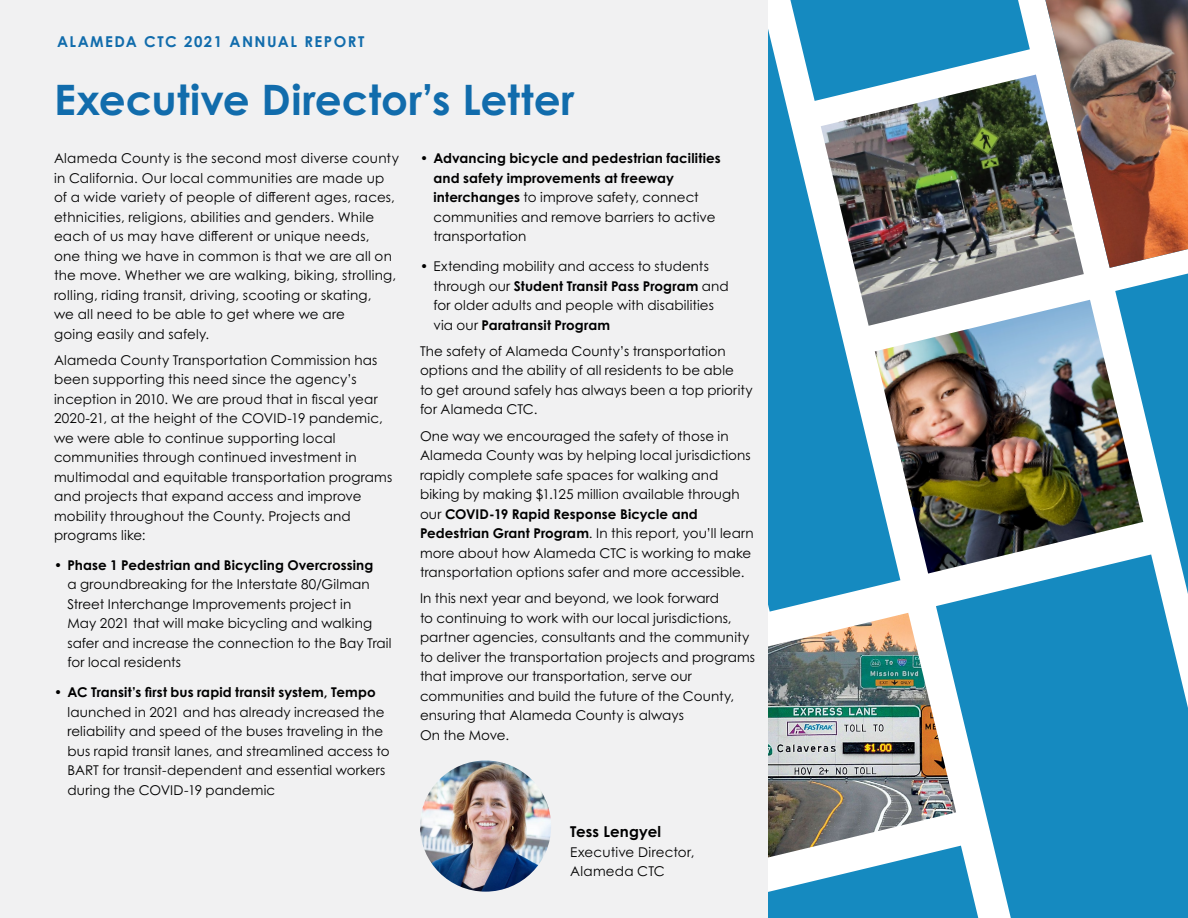
<style>
.page{position:relative;width:1188px;height:918px;background:#fff}
.page>*{position:absolute;margin:0;border:0;box-sizing:border-box;transform-origin:0 0}
.t1{font:700 42px "Century Gothic Pro";color:#116cac}
.t2{font:700 15px "Century Gothic Pro";letter-spacing:.1em;color:#116cac}
.t3{font:700 15px "Century Gothic Pro";letter-spacing:.01em;color:#000}
.t4{font:13.5px/19.5px "Century Gothic Pro";letter-spacing:.01em;color:#000}
.t5{font:700 13.5px/19.5px "Century Gothic Pro";letter-spacing:.01em;color:#000}
.s1{font-weight:400}
.s2{font-weight:700}
</style>
<div class="page">
<img style="left:900px;top:75px;width:184px;height:225px">
<svg style="left:936px;top:574px;width:252px;height:344px;background:#2e96c6"></svg>
<svg style="left:768px;top:846px;width:210px;height:72px"></svg>
<img style="left:768px;top:613px;width:188px;height:251px">
<svg style="left:1115px;top:274px;width:73px;height:320px"></svg>
<svg style="left:768px;top:29px;width:132px;height:583px;fill:#158ac0"></svg>
<img style="left:1045px;top:0;width:143px;height:268px">
<img style="left:875px;top:300px;width:268px;height:274px">
<div style="left:0;top:0;width:768px;height:918px;background:#f1f1f2"></div>
<img style="left:420px;top:761px;width:131px;height:131px;border-radius:66px">
<svg style="left:790px;top:0;width:240px;height:101px"></svg>
<p class="t2" style="left:57px;top:32px;width:309px">ALAMEDA CTC 2021 ANNUAL REPORT</p>
<h1 class="t1" style="left:54px;top:73px;width:522px">Executive Director’s Letter</h1>
<p class="t5" style="left:434px;top:148px;width:289px;text-indent:-14px">• Advancing bicycle and pedestrian facilities and safety improvements at freeway interchanges <span class="s1">to improve safety, connect communities and remove barriers to active transportation</span></p>
<p class="t4" style="left:434px;top:257px;width:297px;text-indent:-14px">• Extending mobility and access to students through our <span class="s2">Student Transit Pass Program</span> and for older adults and people with disabilities via our <span class="s2">Paratransit Program</span></p>
<p class="t4" style="left:420px;top:341px;width:334px">The safety of Alameda County’s transportation options and the ability of all residents to be able<br>to get around safely has always been a top priority for Alameda CTC.</p>
<p class="t4" style="left:420px;top:426px;width:335px">One way we encouraged the safety of those in Alameda County was by helping local jurisdictions rapidly complete safe spaces for walking and biking by making $1.125 million available through our <span class="s2">COVID-19 Rapid Response Bicycle and Pedestrian Grant Program</span>. In this report, you’ll learn more about how Alameda CTC is working to make transportation options safer and more accessible.</p>
<p class="t4" style="left:420px;top:589px;width:337px">In this next year and beyond, we look forward<br>to continuing to work with our local jurisdictions, partner agencies, consultants and the community to deliver the transportation projects and programs that improve our transportation, serve our communities and build the future of the County, ensuring that Alameda County is always<br>On the Move.</p>
<p class="t4" style="left:54px;top:149px;width:346px">Alameda County is the second most diverse county in California. Our local communities are made up of a wide variety of people of different ages, races, ethnicities, religions, abilities and genders. While each of us may have different or unique needs, one thing we have in common is that we are all on the move. Whether we are walking, biking, strolling, rolling, riding transit, driving, scooting or skating,<br>we all need to be able to get where we are<br>going easily and safely.</p>
<p class="t4" style="left:54px;top:350px;width:340px">Alameda County Transportation Commission has been supporting this need since the agency’s inception in 2010. We are proud that in fiscal year 2020-21, at the height of the COVID-19 pandemic, we were able to continue supporting local communities through continued investment in multimodal and equitable transportation programs and projects that expand access and improve mobility throughout the County. Projects and programs like:</p>
<p class="t5" style="left:54px;top:555px;width:321px">• Phase 1 Pedestrian and Bicycling Overcrossing</p>
<p class="t4" style="left:68px;top:574px;width:326px">a groundbreaking for the Interstate 80/Gilman Street Interchange Improvements project in<br>May 2021 that will make bicycling and walking safer and increase the connection to the Bay Trail for local residents</p>
<p class="t5" style="left:54px;top:682px;width:323px">• AC Transit’s first bus rapid transit system, Tempo</p>
<p class="t4" style="left:68px;top:702px;width:324px">launched in 2021 and has already increased the reliability and speed of the buses traveling in the bus rapid transit lanes, and streamlined access to BART for transit-dependent and essential workers during the COVID-19 pandemic</p>
<p class="t3" style="left:570px;top:822px;width:92px">Tess Lengyel</p>
<p class="t4" style="left:570px;top:842px;width:126px">Executive Director,<br>Alameda CTC</p>
</div>
